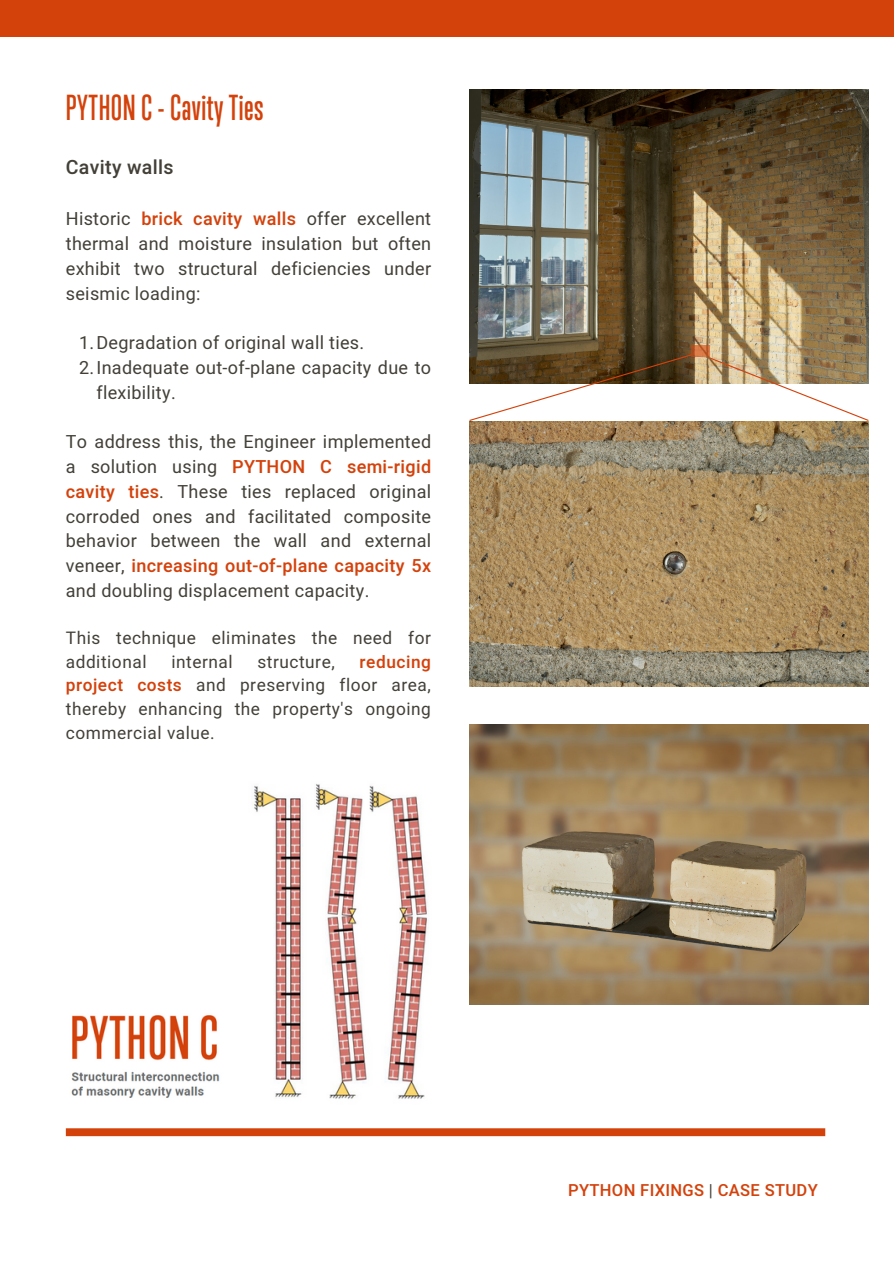
<style>
.page{position:relative;width:894px;height:1264px;background:#fff}
.page>*{position:absolute;margin:0;border:0;box-sizing:border-box;transform-origin:0 0}
.t1{font:500 33px "Trump Gothic Pro";letter-spacing:.02em;color:#d4420c}
.t2{font:500 19.5px "Heebo";letter-spacing:.015em;color:#434038}
.t3{font:18px/24.8px "Heebo";letter-spacing:.015em;color:#434038;text-align:justify}
.t4{font:17.25px/23.7px "Heebo";letter-spacing:.03em;color:#434038}
.t5{font:500 16.5px "Heebo";letter-spacing:.02em;color:#d4420c}
.s1{font-weight:500;color:#d4420c}
.s2{font-weight:400;color:#434038}
</style>
<div class="page">
<div style="left:0;top:0;width:893px;height:36px;background:#d4420c"></div>
<div style="left:66px;top:1128px;width:759px;height:8px;background:#d4420c"></div>
<img style="left:469px;top:421px;width:398px;height:265px">
<img style="left:469px;top:724px;width:398px;height:280px">
<img style="left:253px;top:784px;width:176px;height:315px">
<img style="left:469px;top:89px;width:398px;height:294px">
<img style="left:71px;top:1015px;width:149px;height:83px">
<svg style="left:469px;top:353px;width:223px;height:69px"></svg>
<svg style="left:691px;top:346px;width:18px;height:11px"></svg>
<svg style="left:707px;top:356px;width:162px;height:66px"></svg>
<h1 class="t1" style="left:66px;top:87px;width:199px">PYTHONC-Cavity Ties</h1>
<h2 class="t2" style="left:66px;top:153px;width:109px">Cavity walls</h2>
<h3 class="t3" style="left:66px;top:207px;width:367px">Historic <span class="s1">brick cavity walls</span> offer excellent thermal and moisture insulation but often exhibit two structural deficiencies under seismic loading:</h3>
<p class="t3" style="left:79px;top:331px;width:286px">1.Degradation of original wall ties.</p>
<p class="t3" style="left:96px;top:356px;width:336px;text-indent:-17px">2.Inadequate out-of-plane capacity due to flexibility.</p>
<h3 class="t3" style="left:66px;top:430px;width:367px">To address this, the Engineer implemented a solution using <span class="s1">PYTHON C semi-rigid cavity ties</span>. These ties replaced original corroded ones and facilitated composite behavior between the wall and external veneer, <span class="s1">increasing out-of-plane capacity 5x </span>and doubling displacement capacity.</h3>
<p class="t4" style="left:66px;top:627px;width:366px">This technique eliminates the need for additional</p>
<p class="t4" style="left:66px;top:650px;width:366px;text-align:justify;text-indent:294px"><span class="s1">reducing project costs</span> and preserving floor area, thereby enhancing the property's ongoing commercial value.</p>
<p class="t4" style="left:171px;top:650px;width:63px">internal</p>
<p class="t4" style="left:257px;top:650px;width:79px">structure,</p>
<h4 class="t5" style="left:568px;top:1178px;width:251px">PYTHON FIXINGS <span class="s2">|</span> CASE STUDY</h4>
</div>
